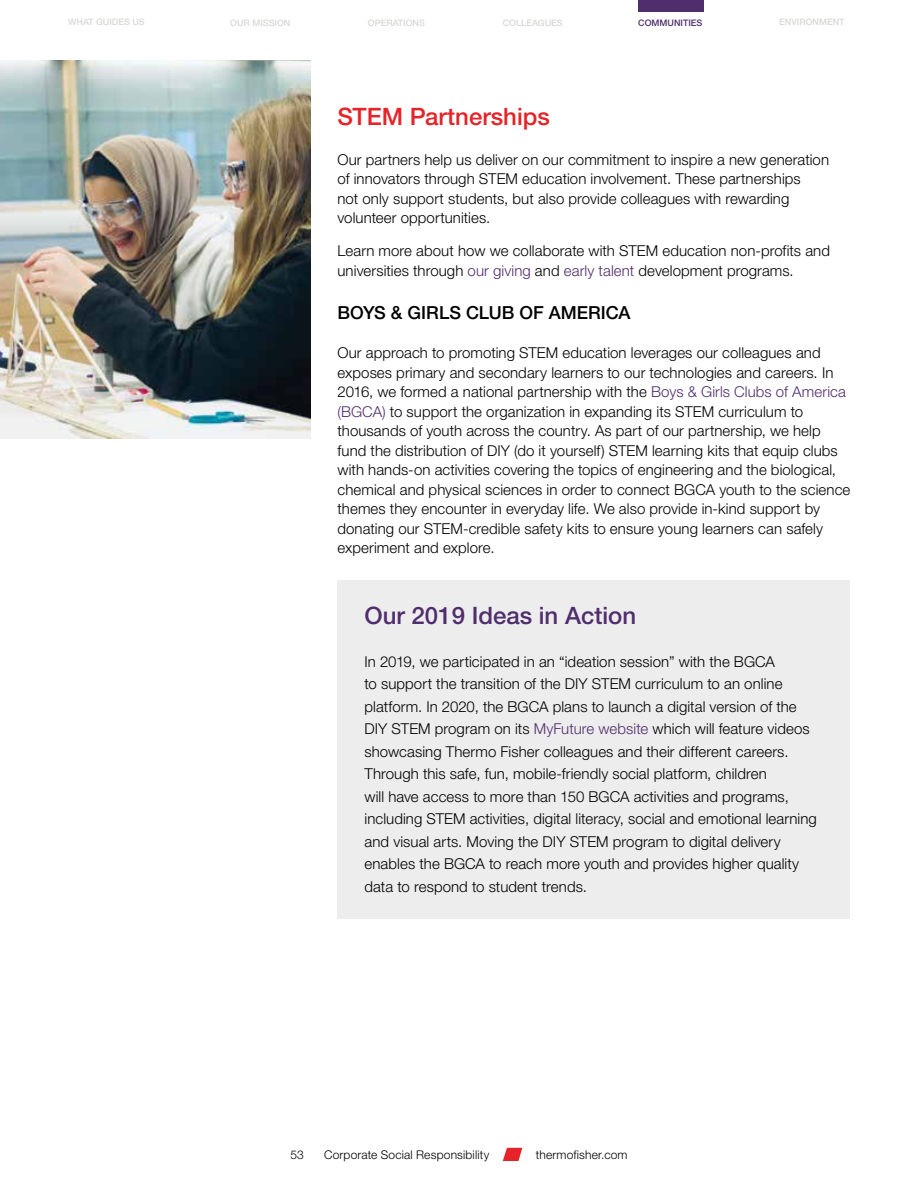
<style>
.page{position:relative;width:918px;height:1188px;background:#fff}
.page>*{position:absolute;margin:0;border:0;box-sizing:border-box;transform-origin:0 0}
.t1{font:500 24px "Helvetica Neue LTW1 G";color:#502d6d}
.t2{font:500 24px "Helvetica Neue LTW1 G";color:#e52328}
.t3{font:500 18px "Helvetica Neue LTW1 G";color:#000}
.t4{font:300 15px/19.5px "Helvetica Neue LTW1 G";letter-spacing:.005em;color:#000}
.t5{font:300 12px "Helvetica Neue LTW1 G";letter-spacing:.015em;color:#000}
.t6{font:500 9px "Helvetica Neue LTW1 G";color:#d9d8d6}
.t7{font:500 9px "Helvetica Neue LTW1 G";color:#502d6d}
.s1{color:#502d6d}
</style>
<div class="page">
<div style="left:338px;top:580px;width:512px;height:339px;background:#ededed"></div>
<img style="left:0;top:61px;width:311px;height:378px">
<svg style="left:503px;top:1148px;width:19px;height:13px"></svg>
<div style="left:638px;top:0;width:65px;height:12px;background:#502d6d"></div>
<p class="t6" style="left:68px;top:16px;width:78px">WHAT GUIDES US</p>
<p class="t6" style="left:230px;top:17px;width:62px">OUR MISSION</p>
<p class="t6" style="left:366px;top:16px;width:27px">OPER</p>
<p class="t6" style="left:120px;top:16px;width:28px">ES US</p>
<p class="t6" style="left:368px;top:17px;width:59px">OPERATIONS</p>
<p class="t6" style="left:501px;top:16px;width:32px">COLLE</p>
<p class="t6" style="left:503px;top:17px;width:62px">COLLEAGUES</p>
<p class="t7" style="left:698px;top:16px;width:7px">S</p>
<p class="t7" style="left:638px;top:17px;width:66px">COMMUNITIES</p>
<p class="t6" style="left:778px;top:16px;width:7px">E</p>
<p class="t6" style="left:841px;top:16px;width:7px">T</p>
<p class="t6" style="left:779px;top:17px;width:67px">ENVIRONMENT</p>
<h1 class="t2" style="left:338px;top:102px;width:214px">STEM Partnerships</h1>
<p class="t4" style="left:338px;top:150px;width:493px">Our partners help us deliver on our commitment to inspire a new generation of innovators through STEM education involvement. These partnerships<br>not only support students, but also provide colleagues with rewarding volunteer opportunities.</p>
<p class="t4" style="left:338px;top:241px;width:494px">Learn more about how we collaborate with STEM education non-profits and universities through <span class="s1">our giving</span> and <span class="s1">early talent</span> development programs.</p>
<p class="t3" style="left:338px;top:301px;width:295px">BOYS &amp; GIRLS CLUB OF AMERICA</p>
<p class="t4" style="left:338px;top:343px;width:514px">Our approach to promoting STEM education leverages our colleagues and exposes primary and secondary learners to our technologies and careers. In 2016, we formed a national partnership with the <span class="s1">Boys &amp; Girls Clubs of America (BGCA)</span> to support the organization in expanding its STEM curriculum to thousands of youth across the country. As part of our partnership, we help fund the distribution of DIY (do it yourself) STEM learning kits that equip clubs with hands-on activities covering the topics of engineering and the biological, chemical and physical sciences in order to connect BGCA youth to the science themes they encounter in everyday life. We also provide in-kind support by donating our STEM-credible safety kits to ensure young learners can safely experiment and explore.</p>
<h1 class="t1" style="left:364px;top:601px;width:273px">Our 2019 Ideas in Action</h1>
<p class="t4" style="left:364px;top:650px;width:454px;line-height:22.5px">In 2019, we participated in an “ideation session” with the BGCA<br>to support the transition of the DIY STEM curriculum to an online platform. In 2020, the BGCA plans to launch a digital version of the DIY STEM program on its <span class="s1">MyFuture website</span> which will feature videos showcasing Thermo Fisher colleagues and their different careers.<br>Through this safe, fun, mobile-friendly social platform, children<br>will have access to more than 150 BGCA activities and programs, including STEM activities, digital literacy, social and emotional learning and visual arts. Moving the DIY STEM program to digital delivery enables the BGCA to reach more youth and provides higher quality data to respond to student trends.</p>
<p class="t5" style="left:290px;top:1147px;width:15px">53</p>
<p class="t5" style="left:324px;top:1147px;width:167px">Corporate Social Responsibility</p>
<p class="t5" style="left:536px;top:1147px;width:93px">thermofisher.com</p>
</div>
